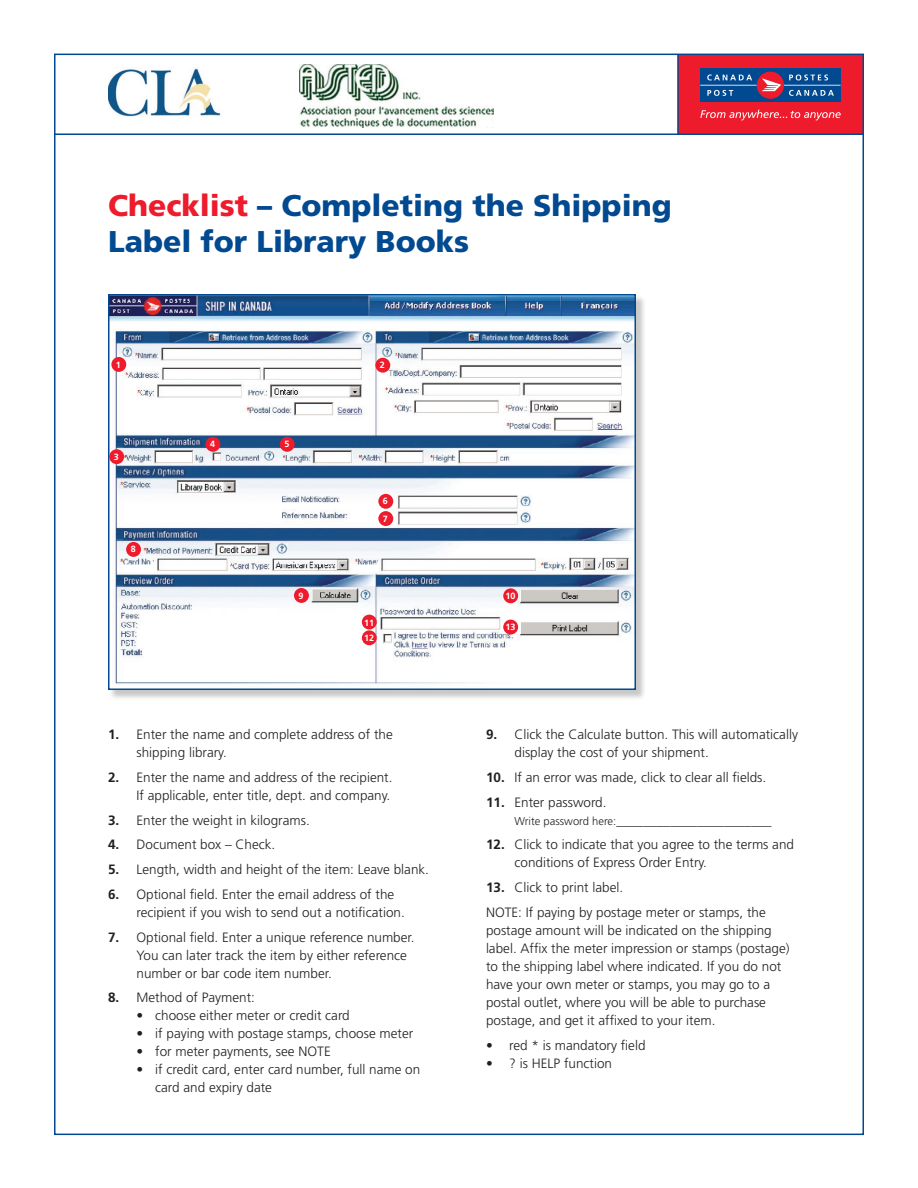
<style>
.page{position:relative;width:918px;height:1188px;background:#fff}
.page>*{position:absolute;margin:0;border:0;box-sizing:border-box;transform-origin:0 0}
.t1{font:900 30px/36px "Frutiger";color:#014990}
.Body_Text{font:300 13.5px/18px "Frutiger";color:#231f20}
.t2{font:700 9px "Frutiger";color:#fff}
.s1{color:#ee1b2c}
.s2{font-weight:700}
.s3{font-size:11.25px}
</style>
<div class="page">
<div style="left:678px;top:54px;width:184px;height:81px;background:#ee1b2c"></div>
<div style="left:700px;top:69px;width:141px;height:33px;background:#014990"></div>
<div style="left:757px;top:72px;width:27px;height:27px;background:#ee1b2c;border-radius:50%"></div>
<svg style="left:700px;top:75px;width:141px;height:21px"></svg>
<svg style="left:700px;top:110px;width:141px;height:10px"></svg>
<hr style="left:54px;top:134px;width:810px;height:1px;background:#014990">
<hr style="left:677px;top:54px;width:2px;height:81px;background:#014990">
<img style="left:108px;top:68px;width:113px;height:49px">
<div style="left:107px;top:293px;width:540px;height:408px;background:#231f20;opacity:.25"></div>
<img style="left:111px;top:297px;width:522px;height:390px">
<div style="left:108px;top:294px;width:528px;height:396px;border:2px solid #014990"></div>
<div style="left:111px;top:357px;width:15px;height:15px;background:#ee1b2c;border-radius:50%"></div>
<div style="left:375px;top:358px;width:15px;height:15px;background:#ee1b2c;border-radius:50%"></div>
<div style="left:109px;top:449px;width:15px;height:15px;background:#ee1b2c;border-radius:50%"></div>
<div style="left:205px;top:437px;width:15px;height:15px;background:#ee1b2c;border-radius:50%"></div>
<div style="left:280px;top:437px;width:15px;height:15px;background:#ee1b2c;border-radius:50%"></div>
<div style="left:378px;top:494px;width:15px;height:15px;background:#ee1b2c;border-radius:50%"></div>
<div style="left:378px;top:511px;width:15px;height:15px;background:#ee1b2c;border-radius:50%"></div>
<div style="left:126px;top:542px;width:15px;height:15px;background:#ee1b2c;border-radius:50%"></div>
<div style="left:294px;top:588px;width:15px;height:15px;background:#ee1b2c;border-radius:50%"></div>
<div style="left:362px;top:630px;width:15px;height:15px;background:#ee1b2c;border-radius:50%"></div>
<div style="left:503px;top:588px;width:15px;height:15px;background:#ee1b2c;border-radius:50%"></div>
<div style="left:362px;top:615px;width:15px;height:15px;background:#ee1b2c;border-radius:50%"></div>
<div style="left:503px;top:620px;width:15px;height:15px;background:#ee1b2c;border-radius:50%"></div>
<img style="left:299px;top:64px;width:194px;height:63px">
<p class="t1" style="left:108px;top:187px;width:565px"><span class="s1">Checklist</span> – Completing the Shipping<br>Label for Library Books</p>
<p class="t2" style="left:116px;top:359px;width:7px">1</p>
<p class="t2" style="left:380px;top:360px;width:7px">2</p>
<p class="t2" style="left:114px;top:451px;width:7px">3</p>
<p class="t2" style="left:131px;top:544px;width:7px">8</p>
<p class="t2" style="left:210px;top:439px;width:7px">4</p>
<p class="t2" style="left:284px;top:439px;width:7px">5</p>
<p class="t2" style="left:299px;top:590px;width:7px">9</p>
<p class="t2" style="left:383px;top:496px;width:7px">6</p>
<p class="t2" style="left:383px;top:513px;width:7px">7</p>
<p class="t2" style="left:364px;top:617px;width:12px">11</p>
<p class="t2" style="left:364px;top:633px;width:12px">12</p>
<p class="Body_Text" style="left:136px;top:726px;width:258px;text-indent:-28px"><span class="s2">1.</span> Enter the name and complete address of the shipping library.</p>
<p class="Body_Text" style="left:108px;top:768px;width:286px;text-align:right"><span class="s2">2.</span> Enter the name and address of the recipient.<br>If applicable, enter title, dept. and company.</p>
<p class="Body_Text" style="left:108px;top:811px;width:203px"><span class="s2">3.</span> Enter the weight in kilograms.</p>
<p class="Body_Text" style="left:108px;top:836px;width:169px"><span class="s2">4.</span> Document box – Check.</p>
<p class="Body_Text" style="left:108px;top:861px;width:323px"><span class="s2">5.</span> Length, width and height of the item: Leave blank.</p>
<p class="Body_Text" style="left:136px;top:885px;width:270px;text-indent:-28px"><span class="s2">6.</span> Optional field. Enter the email address of the recipient if you wish to send out a notification.</p>
<p class="Body_Text" style="left:136px;top:928px;width:280px;text-indent:-28px"><span class="s2">7.</span> Optional field. Enter a unique reference number.<br>You can later track the item by either reference number or bar code item number.</p>
<p class="Body_Text" style="left:108px;top:989px;width:149px"><span class="s2">8.</span> Method of Payment:</p>
<p class="Body_Text" style="left:136px;top:1007px;width:215px">• choose either meter or credit card</p>
<p class="Body_Text" style="left:136px;top:1025px;width:278px">• if paying with postage stamps, choose meter</p>
<p class="Body_Text" style="left:136px;top:1043px;width:196px">• for meter payments, see NOTE</p>
<p class="Body_Text" style="left:155px;top:1061px;width:267px;text-indent:-19px">• if credit card, enter card number, full name on card and expiry date</p>
<p class="t2" style="left:505px;top:591px;width:12px">10</p>
<p class="t2" style="left:505px;top:622px;width:12px">13</p>
<p class="Body_Text" style="left:514px;top:726px;width:285px;text-indent:-28px"><span class="s2">9.</span> Click the Calculate button. This will automatically display the cost of your shipment.</p>
<p class="Body_Text" style="left:486px;top:768px;width:282px"><span class="s2">10.</span> If an error was made, click to clear all fields.</p>
<p class="Body_Text" style="left:514px;top:793px;width:259px;text-indent:-28px"><span class="s2">11.</span> Enter password.<br><span class="s3">Write password here:</span>_______________________</p>
<p class="Body_Text" style="left:514px;top:836px;width:281px;text-indent:-28px"><span class="s2">12.</span> Click to indicate that you agree to the terms and conditions of Express Order Entry.</p>
<p class="Body_Text" style="left:486px;top:879px;width:139px"><span class="s2">13.</span> Click to print label.</p>
<p class="Body_Text" style="left:486px;top:903px;width:305px">NOTE: If paying by postage meter or stamps, the postage amount will be indicated on the shipping label. Affix the meter impression or stamps (postage) to the shipping label where indicated. If you do not have your own meter or stamps, you may go to a postal outlet, where you will be able to purchase postage, and get it affixed to your item.</p>
<p class="Body_Text" style="left:486px;top:1036px;width:161px">• red * is mandatory field</p>
<p class="Body_Text" style="left:486px;top:1054px;width:128px">• ? is HELP function</p>
</div>
